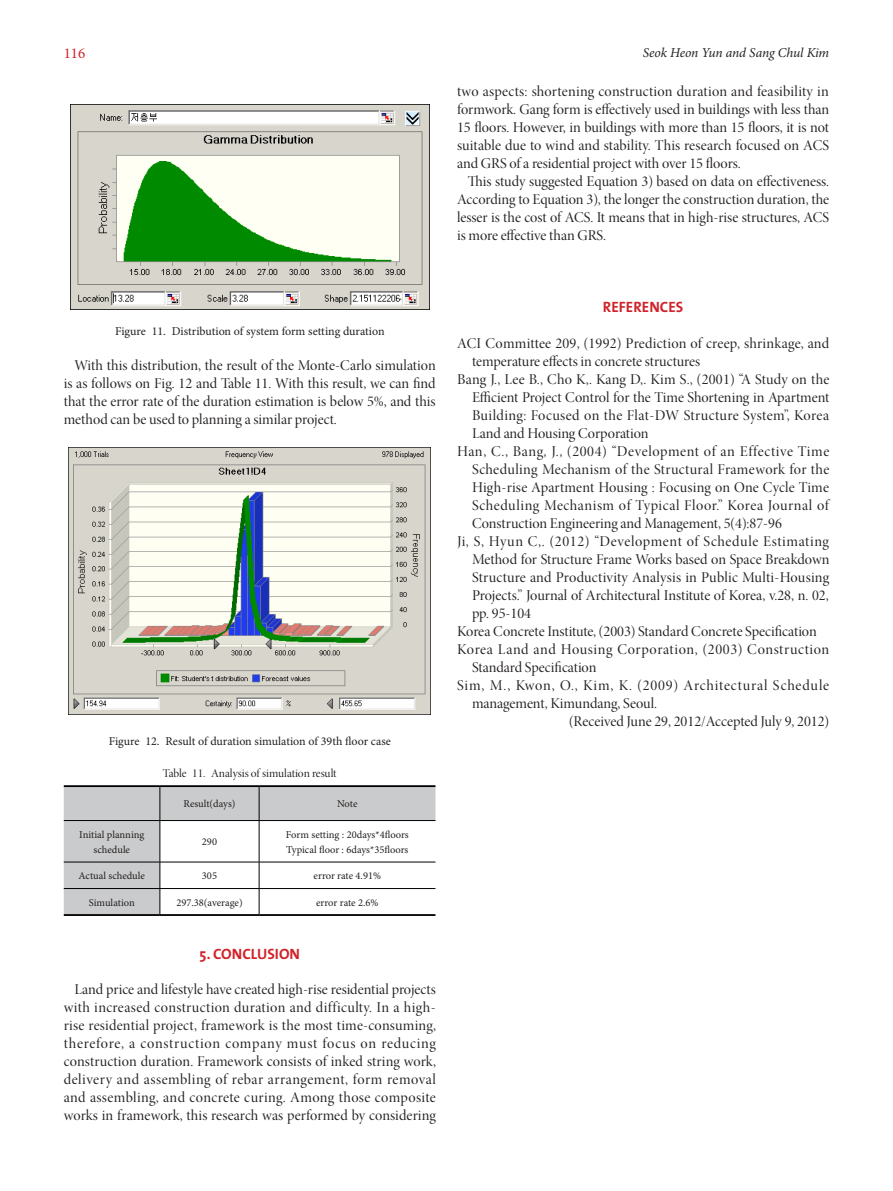
<style>
.page{position:relative;width:893px;height:1191px;background:#fff}
.page>*{position:absolute;margin:0;border:0;box-sizing:border-box;transform-origin:0 0}
.본문1{font:15px/18px "Minion Pro Disp";color:#231f20;text-align:justify}
.참고문헌내용{font:15px/18px "Minion Pro Disp";color:#231f20;text-align:justify}
.참고문헌내용-2{font:15px/18px "Minion Pro Disp";letter-spacing:.045em;color:#231f20}
.참고문헌내용-3{font:15px/18px "Minion Pro Disp";letter-spacing:.035em;color:#231f20}
._1__INTRODUCTION{font:700 15px "The Mix";color:#d1232a}
.t1{font:15px "Minion Pro";color:#d1232a}
.t2{font:italic 13.5px "Minion Pro";letter-spacing:-.01em;color:#231f20}
.t3{font:12px "Minion Pro";color:#231f20}
.t4{font:12px "Minion Pro Disp";letter-spacing:-.005em;color:#231f20}
.표내용{font:10.5px/15px "Minion Pro";color:#231f20;text-align:center}
</style>
<div class="page">
<svg style="left:64px;top:787px;width:371px;height:127px"></svg>
<hr style="left:64px;top:820px;width:96px;height:1px;background:#000">
<hr style="left:160px;top:820px;width:99px;height:1px;background:#000">
<hr style="left:259px;top:820px;width:176px;height:1px;background:#000">
<hr style="left:64px;top:861px;width:96px;height:1px;background:#000">
<hr style="left:160px;top:861px;width:99px;height:1px;background:#000">
<hr style="left:259px;top:861px;width:176px;height:1px;background:#000">
<hr style="left:64px;top:888px;width:96px;height:1px;background:#000">
<hr style="left:160px;top:888px;width:99px;height:1px;background:#000">
<hr style="left:259px;top:888px;width:176px;height:1px;background:#000">
<hr style="left:160px;top:787px;width:1px;height:33px;background:#000">
<hr style="left:259px;top:787px;width:1px;height:33px;background:#000">
<hr style="left:160px;top:820px;width:1px;height:42px;background:#000">
<hr style="left:259px;top:820px;width:1px;height:42px;background:#000">
<svg style="left:160px;top:862px;width:1px;height:52px"></svg>
<svg style="left:259px;top:862px;width:1px;height:52px"></svg>
<hr style="left:64px;top:785px;width:96px;height:2px;background:#000">
<hr style="left:160px;top:785px;width:99px;height:2px;background:#000">
<hr style="left:259px;top:785px;width:176px;height:2px;background:#000">
<hr style="left:64px;top:914px;width:96px;height:2px;background:#000">
<hr style="left:160px;top:914px;width:99px;height:2px;background:#000">
<hr style="left:259px;top:914px;width:176px;height:2px;background:#000">
<img style="left:71px;top:105px;width:358px;height:204px">
<img style="left:68px;top:447px;width:362px;height:267px">
<p class="t1" style="left:64px;top:43px;width:23px">116</p>
<p class="t2" style="left:643px;top:43px;width:188px">Seok Heon Yun and Sang Chul Kim</p>
<p class="본문1" style="left:457px;top:82px;width:374px">two aspects: shortening construction duration and feasibility in formwork. Gang form is effectively used in buildings with less than 15 floors. However, in buildings with more than 15 floors, it is not suitable due to wind and stability. This research focused on ACS and GRS of a residential project with over 15 floors.</p>
<p class="본문1" style="left:457px;top:172px;width:374px;text-indent:11px">This study suggested Equation 3) based on data on effectiveness.<br>According to Equation 3), the longer the construction duration, the lesser is the cost of ACS. It means that in high-rise structures, ACS is more effective than GRS.</p>
<p class="t3" style="left:115px;top:323px;width:271px">Figure 11. Distribution of system form setting duration</p>
<p class="본문1" style="left:64px;top:356px;width:373px;text-indent:11px">With this distribution, the result of the Monte-Carlo simulation is as follows on Fig. 12 and Table 11. With this result, we can find that the error rate of the duration estimation is below 5%, and this method can be used to planning a similar project.</p>
<p class="t3" style="left:109px;top:733px;width:284px">Figure 12. Result of duration simulation of 39th floor case</p>
<p class="t4" style="left:163px;top:766px;width:175px">Table 11. Analysis of simulation result</p>
<p class="표내용" style="left:183px;top:796px;width:54px">Result(days)</p>
<p class="표내용" style="left:337px;top:796px;width:22px">Note</p>
<p class="표내용" style="left:79px;top:826px;width:67px">Initial planning schedule</p>
<p class="표내용" style="left:202px;top:834px;width:17px">290</p>
<p class="표내용" style="left:286px;top:826px;width:124px">Form setting : 20days*4floors</p>
<p class="표내용" style="left:286px;top:841px;width:124px">Typical floor : 6days*35floors</p>
<p class="표내용" style="left:79px;top:868px;width:68px">Actual schedule</p>
<p class="표내용" style="left:202px;top:868px;width:17px">305</p>
<p class="표내용" style="left:314px;top:868px;width:69px">error rate 4.91%</p>
<p class="표내용" style="left:89px;top:894px;width:47px">Simulation</p>
<p class="표내용" style="left:176px;top:894px;width:68px">297.38(average)</p>
<p class="표내용" style="left:316px;top:894px;width:64px">error rate 2.6%</p>
<p class="_1__INTRODUCTION" style="left:200px;top:941px;width:102px">5. CONCLUSION</p>
<p class="본문1" style="left:64px;top:980px;width:374px;text-indent:11px">Land price and lifestyle have created high-rise residential projects with increased construction duration and difficulty. In a high&shy;rise residential project, framework is the most time-consuming, therefore, a construction company must focus on reducing construction duration. Framework consists of inked string work, delivery and assembling of rebar arrangement, form removal and assembling, and concrete curing. Among those composite works in framework, this research was performed by considering</p>
<p class="_1__INTRODUCTION" style="left:603px;top:295px;width:82px">REFERENCES</p>
<p class="참고문헌내용" style="left:472px;top:334px;width:359px;text-indent:-15px">ACI Committee 209, (1992) Prediction of creep, shrinkage, and temperature effects in concrete structures</p>
<p class="참고문헌내용" style="left:472px;top:370px;width:359px;text-indent:-15px">Bang J., Lee B., Cho K,. Kang D,. Kim S., (2001) “A Study on the Efficient Project Control for the Time Shortening in Apartment Building: Focused on the Flat-DW Structure System”, Korea Land and Housing Corporation</p>
<p class="참고문헌내용" style="left:472px;top:442px;width:359px;text-indent:-15px">Han, C., Bang, J., (2004) “Development of an Effective Time Scheduling Mechanism of the Structural Framework for the High-rise Apartment Housing : Focusing on One Cycle Time Scheduling Mechanism of Typical Floor.” Korea Journal of Construction Engineering and Management, 5(4):87-96</p>
<p class="참고문헌내용" style="left:472px;top:532px;width:359px;text-indent:-15px">Ji, S, Hyun C,. (2012) “Development of Schedule Estimating Method for Structure Frame Works based on Space Breakdown Structure and Productivity Analysis in Public Multi-Housing Projects.” Journal of Architectural Institute of Korea, v.28, n. 02, pp. 95-104</p>
<p class="참고문헌내용" style="left:457px;top:622px;width:361px">Korea Concrete Institute, (2003) Standard Concrete Specification</p>
<p class="참고문헌내용-3" style="left:472px;top:640px;width:359px;text-indent:-15px">Korea Land and Housing Corporation, (2003) Construction<br>Standard Specification</p>
<p class="참고문헌내용-2" style="left:472px;top:676px;width:359px;text-indent:-15px">Sim, M., Kwon, O., Kim, K. (2009) Architectural Schedule management, Kimundang, Seoul.</p>
<p class="참고문헌내용" style="left:569px;top:712px;width:262px">(Received June 29, 2012/Accepted July 9, 2012)</p>
</div>
